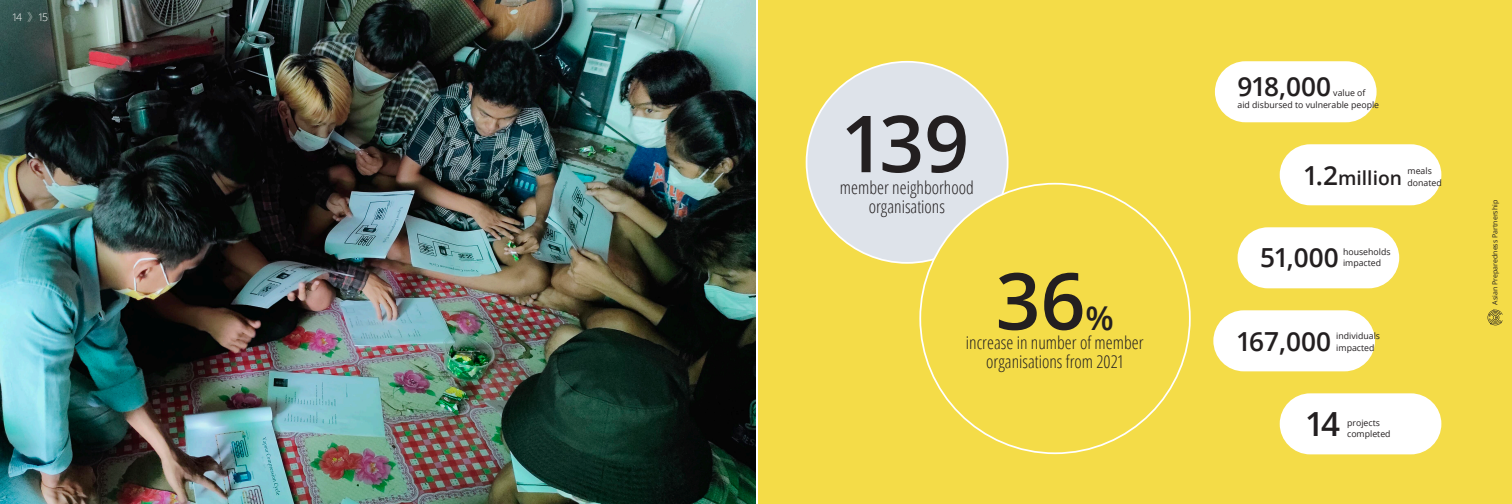
<style>
.page{position:relative;width:1512px;height:504px;background:#fff}
.page>*{position:absolute;margin:0;border:0;box-sizing:border-box;transform-origin:0 0}
._03FigC{font:600 78.75px "Open Sans";color:#231f20}
._02Reg_Left{font:600 33.25px "Open Sans";color:#231f20}
._03FigC-2{font:600 32.9px "Open Sans";color:#231f20}
._02Reg_Left-2{font:600 26.25px "Open Sans";color:#231f20}
._02Reg_Left-3{font:600 19.25px "Open Sans";color:#231f20}
._03FigC-3{font:300 condensed 17.68px/19px "Open Sans";color:#231f20;text-align:center}
.t1{font:300 10.5px "Open Sans";color:#fff}
._02Reg_Left-4{font:8.75px/11.4px "Open Sans";color:#231f20}
.t2{font:7px "Open Sans";color:#231f20}
.s1{font-family:"Koz Min Pro";font-weight:400}
.s2{font-size:26.25px}
</style>
<div class="page">
<div style="left:758px;top:0;width:754px;height:504px;background:#f4dc48"></div>
<img style="left:0;top:0;width:756px;height:504px">
<div style="left:807px;top:62px;width:201px;height:201px;background:#dee3ea;border-radius:50%"></div>
<div style="left:920px;top:184px;width:270px;height:269px;background:#f4dc48;border-radius:50%"></div>
<svg style="left:1488px;top:309px;width:15px;height:16px"></svg>
<div style="left:1215px;top:61px;width:162px;height:61px;background:#fff;border-radius:31px"></div>
<div style="left:1213px;top:310px;width:162px;height:61px;background:#fff;border-radius:31px"></div>
<div style="left:1280px;top:144px;width:161px;height:61px;background:#fff;border-radius:31px"></div>
<div style="left:1238px;top:227px;width:161px;height:61px;background:#fff;border-radius:31px"></div>
<div style="left:1280px;top:393px;width:161px;height:61px;background:#fff;border-radius:31px"></div>
<p class="t1" style="left:12px;top:10px;width:37px">14 <span class="s1">》</span>15</p>
<p class="_03FigC" style="left:845px;top:90px;width:126px">139</p>
<p class="_03FigC-3" style="left:869px;top:196px;width:78px">organisations</p>
<p class="_03FigC-3" style="left:840px;top:177px;width:135px">member neighborhood</p>
<p class="_03FigC" style="left:996px;top:247px;width:91px">36</p>
<p class="_03FigC-2" style="left:1086px;top:295px;width:30px">%</p>
<p class="_03FigC-3" style="left:966px;top:332px;width:179px">increase in number of member organisations from 2021</p>
<p class="_02Reg_Left-2" style="left:1238px;top:69px;width:95px">918,000</p>
<p class="_02Reg_Left-4" style="left:1238px;top:87px;width:143px;text-indent:96px">value of aid disbursed to vulnerable people</p>
<p class="_02Reg_Left-3" style="left:1304px;top:165px;width:99px"><span class="s2">1.2</span>million</p>
<p class="_02Reg_Left-4" style="left:1408px;top:165px;width:36px">meals donated</p>
<p class="_02Reg_Left-2" style="left:1260px;top:240px;width:80px">51,000</p>
<p class="_02Reg_Left-4" style="left:1343px;top:246px;width:49px">households impacted</p>
<p class="_02Reg_Left-2" style="left:1238px;top:323px;width:95px">167,000</p>
<p class="_02Reg_Left-4" style="left:1336px;top:330px;width:45px">individuals impacted</p>
<p class="_02Reg_Left" style="left:1307px;top:402px;width:35px">14</p>
<p class="_02Reg_Left-4" style="left:1347px;top:417px;width:45px">projects completed</p>
<p class="t2" style="left:1490px;top:305px;width:106px;rotate:-90deg">Asian Preparedness Partnership</p>
</div>
